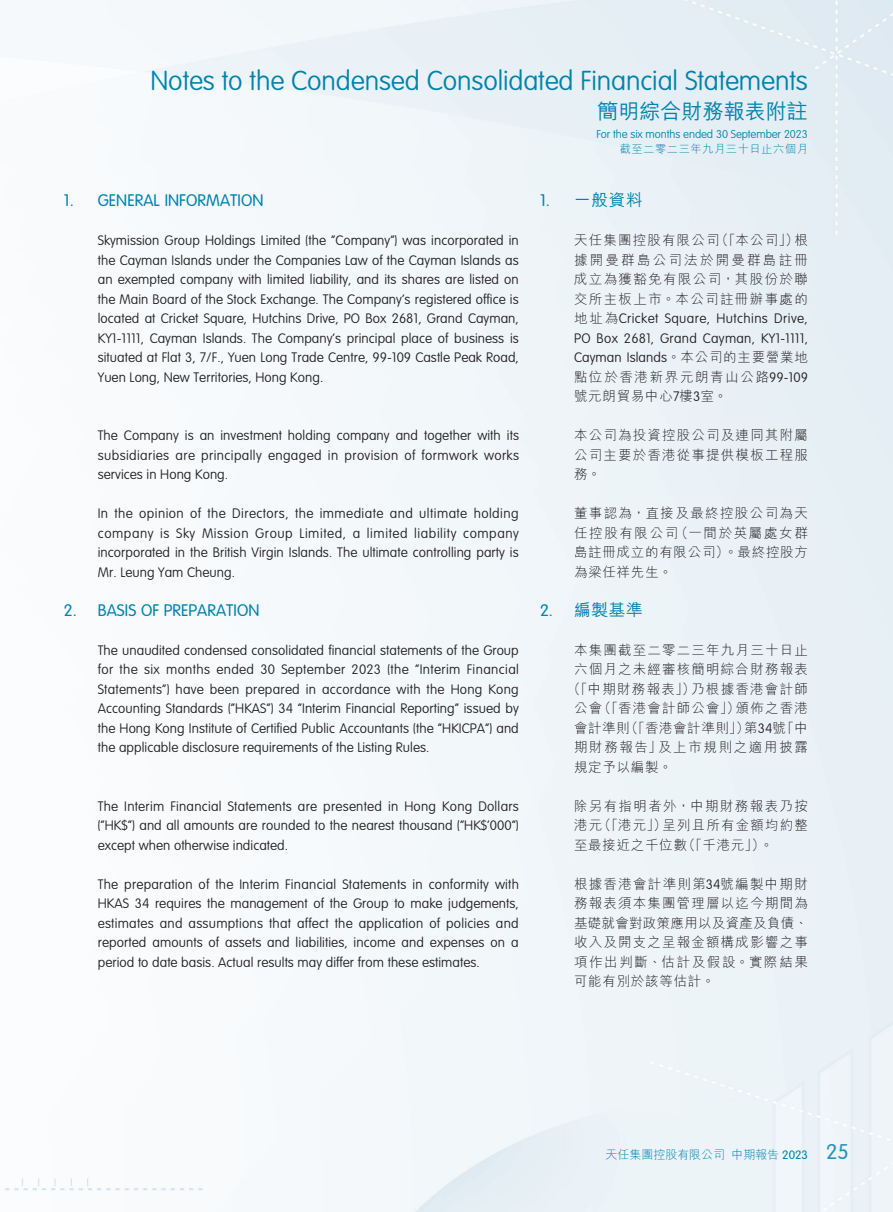
<style>
.page{position:relative;width:893px;height:1212px;background:#fff}
.page>*{position:absolute;margin:0;border:0;box-sizing:border-box;transform-origin:0 0}
.t1{font:100 27px "VAG Rounded Std";letter-spacing:-.005em;color:#0083ad}
.t2{font:500 21px "M Hei HK";letter-spacing:.005em;color:#0083ad}
.t3{font:300 16.5px "VAG Rounded Std";letter-spacing:.005em;color:#0083ad}
.t4{font:500 16.5px "M Hei HK";letter-spacing:.055em;color:#0083ad}
.t5{font:100 13.5px/19.5px "VAG Rounded Std";letter-spacing:.005em;color:#231f20;text-align:justify}
.t6{font:300 13.5px/19.5px "M Hei HK";letter-spacing:.09em;color:#231f20;text-align:justify}
.t7{font:300 13.5px/19.5px "M Hei HK";letter-spacing:.12em;color:#231f20}
.t8{font:300 13.5px "M Hei HK";letter-spacing:.04em;color:#231f20}
.t9{font:300 12px "M Hei HK";letter-spacing:-.005em;color:#0083ad}
.t10{font:100 11.25px "VAG Rounded Std";letter-spacing:-.005em;color:#0083ad}
.t11{font:300 11.25px "M Hei HK";letter-spacing:.05em;color:#0083ad}
.s1{font-family:"VAG Rounded Std";font-weight:300}
.s2{font-family:"M Hei HK";font-weight:300}
.s3{font-family:"VAG Rounded Std";font-weight:100}
.s4{font-family:"VAG Rounded Std"}
.s5{font-family:"VAG Rounded Std";font-size:21px;color:#2995ba}
</style>
<div class="page">
<h1 class="t1" style="left:150px;top:66px;width:659px">Notes to the Condensed Consolidated Financial Statements</h1>
<h2 class="t2" style="left:597px;top:96px;width:212px">簡明綜合財務報表附註</h2>
<p class="t10" style="left:596px;top:127px;width:213px">For the six months ended 30 September 2023</p>
<p class="t11" style="left:620px;top:143px;width:190px">截至二零二三年九月三十日止六個月</p>
<p class="t3" style="left:64px;top:191px;width:201px">1. GENERAL INFORMATION</p>
<p class="t5" style="left:98px;top:231px;width:422px">Skymission Group Holdings Limited (the “Company”) was incorporated in the Cayman Islands under the Companies Law of the Cayman Islands as an exempted company with limited liability, and its shares are listed on the Main Board of the Stock Exchange. The Company’s registered office is located at Cricket Square, Hutchins Drive, PO Box 2681, Grand Cayman, KY1-1111, Cayman Islands. The Company’s principal place of business is situated at Flat 3, 7/F., Yuen Long Trade Centre, 99-109 Castle Peak Road, Yuen Long, New Territories, Hong Kong.</p>
<p class="t5" style="left:98px;top:426px;width:423px">The Company is an investment holding company and together with its subsidiaries are principally engaged in provision of formwork works services in Hong Kong.</p>
<p class="t5" style="left:98px;top:504px;width:423px">In the opinion of the Directors, the immediate and ultimate holding company is Sky Mission Group Limited, a limited liability company incorporated in the British Virgin Islands. The ultimate controlling party is Mr. Leung Yam Cheung.</p>
<p class="t3" style="left:64px;top:600px;width:197px">2. BASIS OF PREPARATION</p>
<p class="t5" style="left:98px;top:641px;width:423px">The unaudited condensed consolidated financial statements of the Group for the six months ended 30 September 2023 (the “Interim Financial Statements”) have been prepared in accordance with the Hong Kong Accounting Standards (“HKAS”) 34 “Interim Financial Reporting” issued by the Hong Kong Institute of Certified Public Accountants (the “HKICPA”) and the applicable disclosure requirements of the Listing Rules.</p>
<p class="t5" style="left:98px;top:797px;width:423px">The Interim Financial Statements are presented in Hong Kong Dollars (“HK$”) and all amounts are rounded to the nearest thousand (“HK$’000”) except when otherwise indicated.</p>
<p class="t5" style="left:98px;top:874px;width:423px">The preparation of the Interim Financial Statements in conformity with HKAS 34 requires the management of the Group to make judgements, estimates and assumptions that affect the application of policies and reported amounts of assets and liabilities, income and expenses on a period to date basis. Actual results may differ from these estimates.</p>
<p class="t4" style="left:540px;top:188px;width:104px"><span class="s1">1.</span> 一般資料</p>
<p class="t6" style="left:574px;top:230px;width:235px">天任集團控股有限公司（「本公司」）根據開曼群島公司法於開曼群島註冊成立為獲豁免有限公司，其股份於聯交所主板上市。本公司註冊辦事處的</p>
<p class="t5" style="left:574px;top:309px;width:235px"><span class="s2">地址為</span>Cricket Square, Hutchins Drive, PO Box 2681, Grand Cayman, KY1-1111, Cayman Islands<span class="s2">。本公司的主要營業地</span></p>
<p class="t7" style="left:574px;top:367px;width:235px">點位於香港新界元朗青山公路<span class="s3">99-109</span>號元朗貿易中心<span class="s3">7</span>樓<span class="s3">3</span>室。</p>
<p class="t6" style="left:574px;top:425px;width:235px">本公司為投資控股公司及連同其附屬公司主要於香港從事提供模板工程服務。</p>
<p class="t6" style="left:574px;top:503px;width:235px">董事認為，直接及最終控股公司為天任控股有限公司（一間於英屬處女群島註冊成立的有限公司）。最終控股方為梁任祥先生。</p>
<p class="t4" style="left:540px;top:598px;width:104px"><span class="s1">2.</span> 編製基準</p>
<p class="t6" style="left:574px;top:640px;width:235px">本集團截至二零二三年九月三十日止</p>
<p class="t6" style="left:574px;top:659px;width:235px">六個月之未經審核簡明綜合財務報表</p>
<p class="t6" style="left:567px;top:679px;width:242px">（「中期財務報表」）乃根據香港會計師</p>
<p class="t6" style="left:574px;top:698px;width:235px">公會（「香港會計師公會」）頒佈之香港</p>
<p class="t8" style="left:574px;top:721px;width:235px">會計準則（「香港會計準則」）第<span class="s3">34</span>號「中</p>
<p class="t7" style="left:574px;top:737px;width:235px">期財務報告」及上市規則之適用披露</p>
<p class="t6" style="left:574px;top:757px;width:100px">規定予以編製。</p>
<p class="t6" style="left:574px;top:796px;width:235px">除另有指明者外，中期財務報表乃按港元（「港元」）呈列且所有金額均約整至最接近之千位數（「千港元」）。</p>
<p class="t6" style="left:574px;top:874px;width:235px">根據香港會計準則第<span class="s3">34</span>號編製中期財務報表須本集團管理層以迄今期間為基礎就會對政策應用以及資產及負債、收入及開支之呈報金額構成影響之事項作出判斷、估計及假設。實際結果可能有別於該等估計。</p>
<p class="t9" style="left:606px;top:1148px;width:245px">天任集團控股有限公司 中期報告 <span class="s4">2023</span> <span class="s5">25</span></p>
</div>
